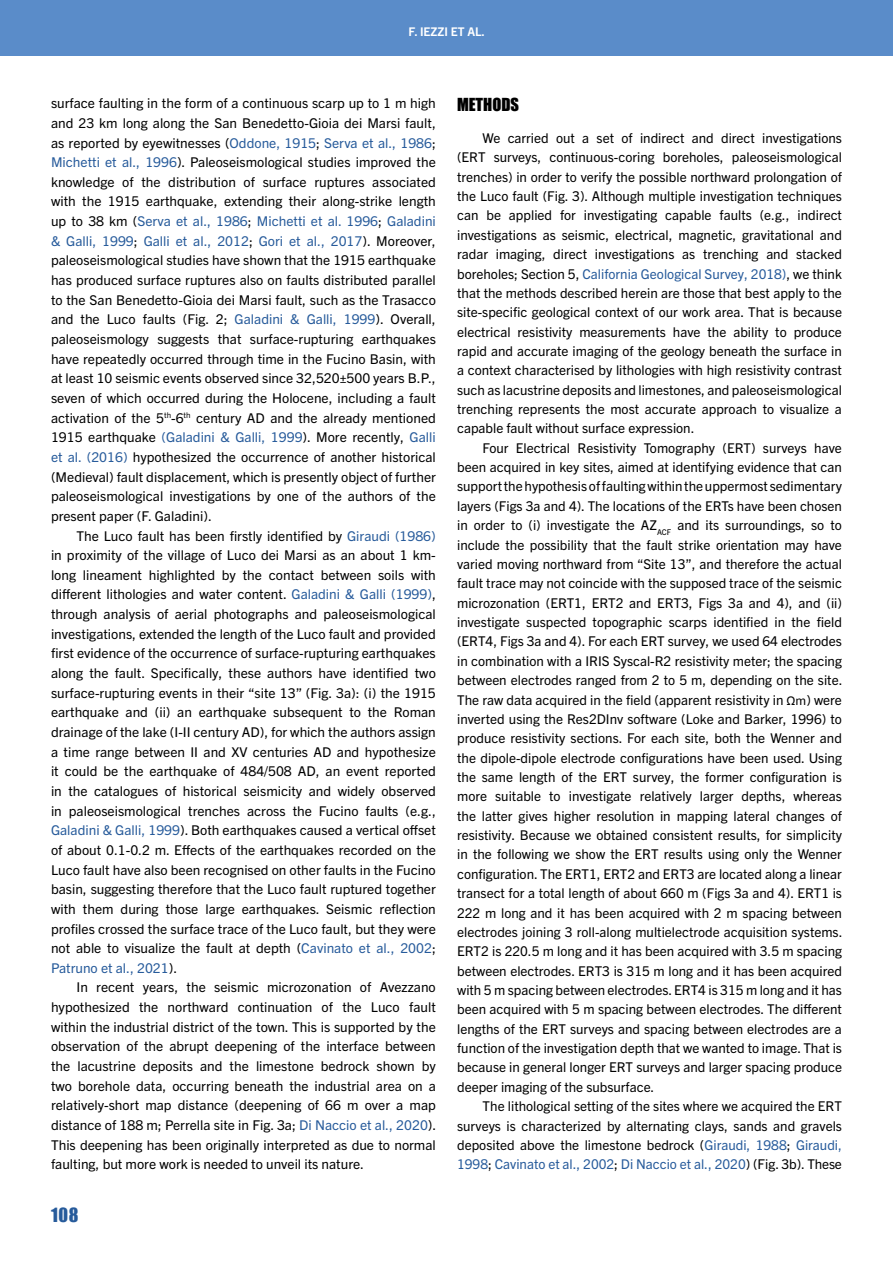
<style>
.page{position:relative;width:893px;height:1263px;background:#fff}
.page>*{position:absolute;margin:0;border:0;box-sizing:border-box;transform-origin:0 0}
.t1{font:18px "Impact";color:#275b9b}
.t2{font:16.5px "Impact";color:#000}
.t3{font:13.5px/19.6px "Trade Gothic Next LT Pro";color:#000;text-align:justify}
.t4{font:700 12px "Trade Gothic Next LT Pro";color:#fff}
.s1{color:#275b9b}
.s2{font-family:"Calibri"}
</style>
<div class="page">
<div style="left:0;top:0;width:893px;height:55px;background:#5a8cc9"></div>
<p class="t4" style="left:408px;top:23px;width:78px">F. IEZZI ET AL.</p>
<p class="t3" style="left:51px;top:93px;width:386px">surface faulting in the form of a continuous scarp up to 1 m high and 23 km long along the San Benedetto-Gioia dei Marsi fault, as reported by eyewitnesses (<span class="s1">Oddone, 1915</span>; <span class="s1">Serva et al., 1986</span>; <span class="s1">Michetti et al., 1996</span>). Paleoseismological studies improved the knowledge of the distribution of surface ruptures associated with the 1915 earthquake, extending their along-strike length up to 38 km (<span class="s1">Serva et al., 1986</span>; <span class="s1">Michetti et al. 1996</span>; <span class="s1">Galadini &amp; Galli, 1999</span>; <span class="s1">Galli et al., 2012</span>; <span class="s1">Gori et al., 2017</span>). Moreover, paleoseismological studies have shown that the 1915 earthquake has produced surface ruptures also on faults distributed parallel to the San Benedetto-Gioia dei Marsi fault, such as the Trasacco and the Luco faults (Fig. 2; <span class="s1">Galadini &amp; Galli, 1999</span>). Overall, paleoseismology suggests that surface-rupturing earthquakes have repeatedly occurred through time in the Fucino Basin, with at least 10 seismic events observed since 32,520<span class="s2">±</span>500 years B.P., seven of which occurred during the Holocene, including a fault activation of the 5<sup>th</sup>-6<sup>th</sup> century AD and the already mentioned 1915 earthquake <span class="s1">(Galadini &amp; Galli, 1999</span>). More recently, <span class="s1">Galli et al. (2016)</span> hypothesized the occurrence of another historical (Medieval) fault displacement, which is presently object of further paleoseismological investigations by one of the authors of the present paper (F. Galadini).</p>
<p class="t3" style="left:51px;top:525px;width:386px;text-indent:26px">The Luco fault has been firstly identified by <span class="s1">Giraudi (1986) </span>in proximity of the village of Luco dei Marsi as an about 1 km&shy;long lineament highlighted by the contact between soils with different lithologies and water content. <span class="s1">Galadini &amp; Galli (1999)</span>, through analysis of aerial photographs and paleoseismological investigations, extended the length of the Luco fault and provided first evidence of the occurrence of surface-rupturing earthquakes along the fault. Specifically, these authors have identified two surface-rupturing events in their “site 13” (Fig. 3a): (i) the 1915 earthquake and (ii) an earthquake subsequent to the Roman drainage of the lake (I-II century AD), for which the authors assign a time range between II and XV centuries AD and hypothesize it could be the earthquake of 484/508 AD, an event reported in the catalogues of historical seismicity and widely observed in paleoseismological trenches across the Fucino faults (e.g., <span class="s1">Galadini &amp; Galli, 1999</span>). Both earthquakes caused a vertical offset of about 0.1-0.2 m. Effects of the earthquakes recorded on the Luco fault have also been recognised on other faults in the Fucino basin, suggesting therefore that the Luco fault ruptured together with them during those large earthquakes. Seismic reflection profiles crossed the surface trace of the Luco fault, but they were not able to visualize the fault at depth (<span class="s1">Cavinato et al., 2002</span>; <span class="s1">Patruno et al., 2021</span>).</p>
<p class="t3" style="left:51px;top:977px;width:387px;text-indent:26px">In recent years, the seismic microzonation of Avezzano hypothesized the northward continuation of the Luco fault within the industrial district of the town. This is supported by the observation of the abrupt deepening of the interface between the lacustrine deposits and the limestone bedrock shown by two borehole data, occurring beneath the industrial area on a relatively-short map distance (deepening of 66 m over a map distance of 188 m; Perrella site in Fig. 3a; <span class="s1">Di Naccio et al., 2020</span>).<br>This deepening has been originally interpreted as due to normal faulting, but more work is needed to unveil its nature.</p>
<h1 class="t1" style="left:51px;top:1201px;width:29px">108</h1>
<p class="t2" style="left:457px;top:92px;width:63px">METHODS</p>
<p class="t3" style="left:457px;top:127px;width:386px;text-indent:26px">We carried out a set of indirect and direct investigations (ERT surveys, continuous-coring boreholes, paleoseismological trenches) in order to verify the possible northward prolongation of the Luco fault (Fig. 3). Although multiple investigation techniques can be applied for investigating capable faults (e.g., indirect investigations as seismic, electrical, magnetic, gravitational and radar imaging, direct investigations as trenching and stacked boreholes; Section 5, <span class="s1">California Geological Survey, 2018)</span>, we think that the methods described herein are those that best apply to the site-specific geological context of our work area. That is because electrical resistivity measurements have the ability to produce rapid and accurate imaging of the geology beneath the surface in a context characterised by lithologies with high resistivity contrast such as lacustrine deposits and limestones, and paleoseismological trenching represents the most accurate approach to visualize a capable fault without surface expression.</p>
<p class="t3" style="left:457px;top:437px;width:387px;text-indent:26px">Four Electrical Resistivity Tomography (ERT) surveys have been acquired in key sites, aimed at identifying evidence that can support the hypothesis of faulting within the uppermost sedimentary layers (Figs 3a and 4). The locations of the ERTs have been chosen in order to (i) investigate the AZ<sub>ACF</sub> and its surroundings, so to include the possibility that the fault strike orientation may have varied moving northward from “Site 13”, and therefore the actual fault trace may not coincide with the supposed trace of the seismic microzonation (ERT1, ERT2 and ERT3, Figs 3a and 4), and (ii) investigate suspected topographic scarps identified in the field (ERT4, Figs 3a and 4). For each ERT survey, we used 64 electrodes in combination with a IRIS Syscal-R2 resistivity meter; the spacing between electrodes ranged from 2 to 5 m, depending on the site.<br>The raw data acquired in the field (apparent resistivity in <span class="s2">Ωm</span>) were inverted using the Res2DInv software (Loke and Barker, 1996) to produce resistivity sections. For each site, both the Wenner and the dipole-dipole electrode configurations have been used. Using the same length of the ERT survey, the former configuration is more suitable to investigate relatively larger depths, whereas the latter gives higher resolution in mapping lateral changes of resistivity. Because we obtained consistent results, for simplicity in the following we show the ERT results using only the Wenner configuration. The ERT1, ERT2 and ERT3 are located along a linear transect for a total length of about 660 m (Figs 3a and 4). ERT1 is 222 m long and it has been acquired with 2 m spacing between electrodes joining 3 roll-along multielectrode acquisition systems.<br>ERT2 is 220.5 m long and it has been acquired with 3.5 m spacing between electrodes. ERT3 is 315 m long and it has been acquired with 5 m spacing between electrodes. ERT4 is 315 m long and it has been acquired with 5 m spacing between electrodes. The different lengths of the ERT surveys and spacing between electrodes are a function of the investigation depth that we wanted to image. That is because in general longer ERT surveys and larger spacing produce deeper imaging of the subsurface.</p>
<p class="t3" style="left:457px;top:1096px;width:386px;text-indent:26px">The lithological setting of the sites where we acquired the ERT surveys is characterized by alternating clays, sands and gravels deposited above the limestone bedrock (<span class="s1">Giraudi, 1988</span>; <span class="s1">Giraudi, 1998</span>; <span class="s1">Cavinato et al., 2002</span>; <span class="s1">Di Naccio et al., 2020</span>) (Fig. 3b). These</p>
</div>
